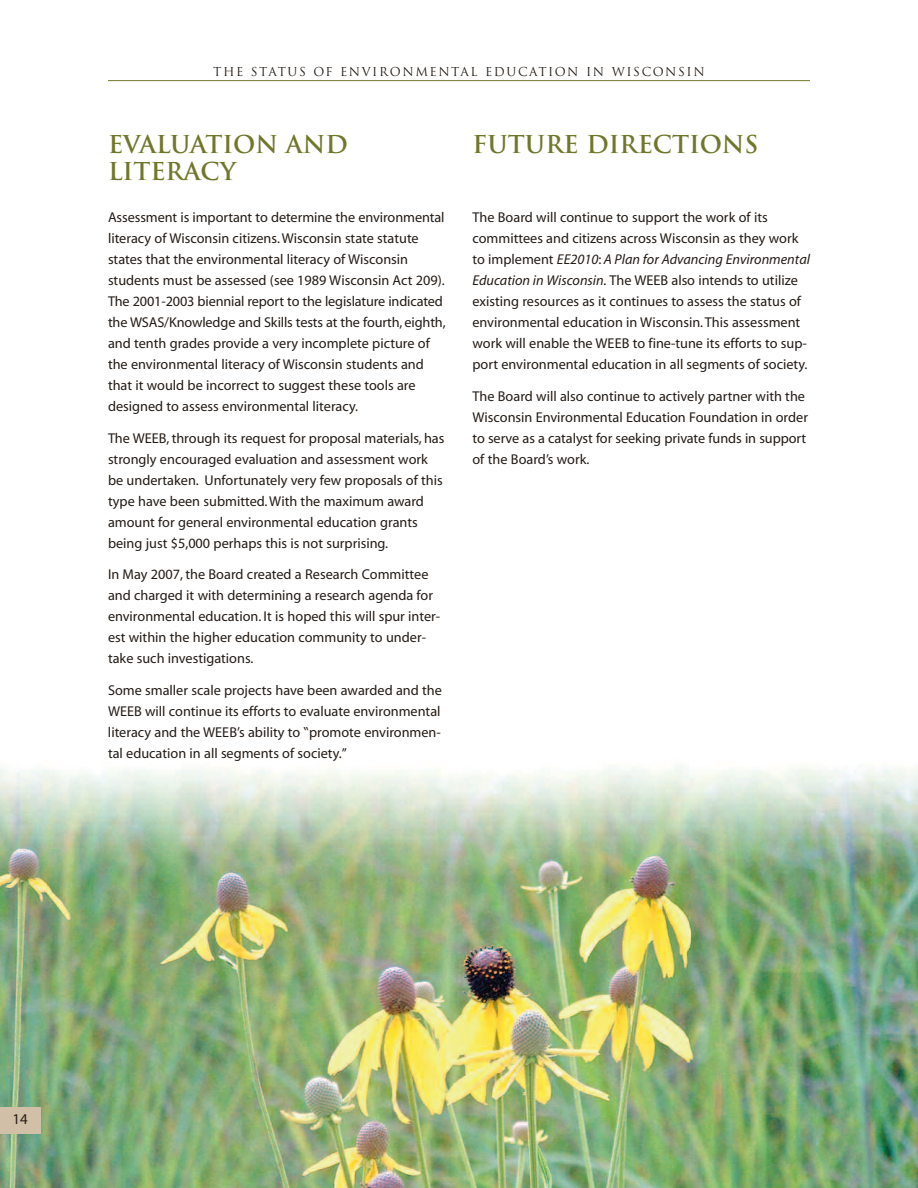
<style>
.page{position:relative;width:918px;height:1188px;background:#fff}
.page>*{position:absolute;margin:0;border:0;box-sizing:border-box;transform-origin:0 0}
.t1{font:700 24px/27px "Trajan";color:#71772a}
.t2{font:15px "Myriad";color:#241c16}
.t3{font:14.25px/21px "Myriad";color:#241c16}
.t4{font:12px "Trajan";letter-spacing:.13em;color:#241c16}
.s1{font-family:"Verdana";font-size:11.7px}
.s2{font-style:italic}
</style>
<div class="page">
<img style="left:0;top:764px;width:918px;height:424px">
<div style="left:0;top:1107px;width:40px;height:27px;background:#d1c0a7"></div>
<hr style="left:108px;top:80px;width:702px;height:1px;background:#71772a">
<p class="t4" style="left:213px;top:65px;width:493px">THE STATUS OF ENVIRONMENTAL EDUCATION IN WISCONSIN</p>
<h1 class="t1" style="left:108px;top:131px;width:241px">EVALUATION AND<br>LITERACY</h1>
<p class="t3" style="left:108px;top:208px;width:339px">Assessment is important to determine the environmental literacy of Wisconsin citizens. Wisconsin state statute states that the environmental literacy of Wisconsin students must be assessed (see 1989 Wisconsin Act 209).<br>The 2001-2003 biennial report to the legislature indicated the WSAS/Knowledge and Skills tests at the fourth, eighth, and tenth grades provide a very incomplete picture of the environmental literacy of Wisconsin students and that it would be incorrect to suggest these tools are designed to assess environmental literacy.</p>
<p class="t3" style="left:108px;top:429px;width:338px">The WEEB, through its request for proposal materials, has strongly encouraged evaluation and assessment work be undertaken. Unfortunately very few proposals of this type have been submitted. With the maximum award amount for general environmental education grants being just $5,000 perhaps this is not surprising.</p>
<p class="t3" style="left:108px;top:565px;width:334px">In May 2007, the Board created a Research Committee and charged it with determining a research agenda for environmental education. It is hoped this will spur inter&shy;est within the higher education community to under&shy;take such investigations.</p>
<p class="t3" style="left:108px;top:681px;width:335px;text-align:justify">Some smaller scale projects have been awarded and the WEEB will continue its efforts to evaluate environmental literacy and the WEEB’s ability to <span class="s1">“</span>promote environmen&shy;tal education in all segments of society.”</p>
<h1 class="t1" style="left:472px;top:131px;width:288px">FUTURE DIRECTIONS</h1>
<p class="t3" style="left:472px;top:208px;width:339px">The Board will continue to support the work of its committees and citizens across Wisconsin as they work to implement <span class="s2">EE2010</span>: <span class="s2">A Plan for Advancing Environmental Education in Wisconsin.</span> The WEEB also intends to utilize existing resources as it continues to assess the status of environmental education in Wisconsin. This assessment work will enable the WEEB to fine-tune its efforts to sup&shy;port environmental education in all segments of society.</p>
<p class="t3" style="left:473px;top:387px;width:337px">The Board will also continue to actively partner with the Wisconsin Environmental Education Foundation in order to serve as a catalyst for seeking private funds in support of the Board’s work.</p>
<p class="t2" style="left:13px;top:1114px;width:17px">14</p>
</div>
